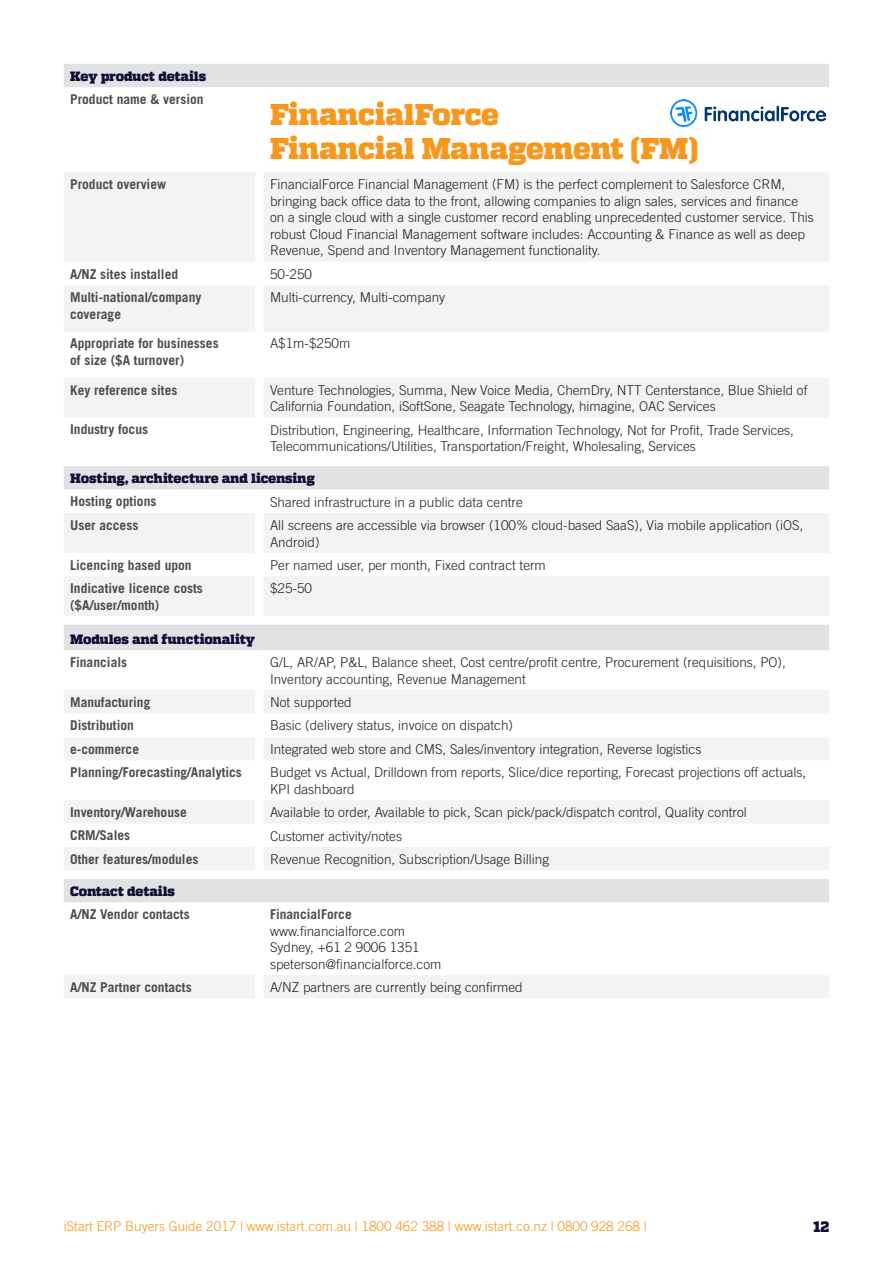
<style>
.page{position:relative;width:893px;height:1263px;background:#fff}
.page>*{position:absolute;margin:0;border:0;box-sizing:border-box;transform-origin:0 0}
.Subhead_1{font:900 30px/34.5px "Quadon";letter-spacing:-.015em;color:#f7981d}
.t1{font:900 15px "Quadon";color:#0f0d34}
.Table_copy{font:300 13.5px/16.5px "Trade Gothic";color:#231f20}
.Table_copy-2{font:700 13.5px/16.5px "Trade Gothic";color:#4b4c4d}
.Table_Header_Quadon{font:900 13.5px "Quadon";letter-spacing:-.015em;color:#0f0d34}
.t2{font:300 13.5px "Trade Gothic";color:#f7981d}
</style>
<div class="page">
<div style="left:64px;top:64px;width:765px;height:23px;background:#e1e2e4"></div>
<div style="left:64px;top:173px;width:765px;height:825px;background:#f2f3f4"></div>
<svg style="left:64px;top:262px;width:765px;height:713px"></svg>
<svg style="left:64px;top:690px;width:765px;height:180px"></svg>
<div style="left:64px;top:800px;width:765px;height:23px;background:#f2f3f4"></div>
<img style="left:671px;top:99px;width:154px;height:27px">
<p class="Table_Header_Quadon" style="left:70px;top:68px;width:138px">Key product details</p>
<p class="Table_copy-2" style="left:70px;top:91px;width:135px">Product name &amp; version</p>
<p class="Subhead_1" style="left:270px;top:98px;width:429px">FinancialForce<br>Financial Management (FM)</p>
<p class="Table_copy-2" style="left:70px;top:176px;width:97px">Product overview</p>
<p class="Table_copy" style="left:270px;top:176px;width:545px">FinancialForce Financial Management (FM) is the perfect complement to Salesforce CRM, bringing back office data to the front, allowing companies to align sales, services and finance on a single cloud with a single customer record enabling unprecedented customer service. This robust Cloud Financial Management software includes: Accounting &amp; Finance as well as deep Revenue, Spend and Inventory Management functionality.</p>
<p class="Table_copy-2" style="left:70px;top:265px;width:110px">A/NZ sites installed</p>
<p class="Table_copy" style="left:270px;top:266px;width:44px">50-250</p>
<p class="Table_copy-2" style="left:70px;top:289px;width:133px">Multi-national/company coverage</p>
<p class="Table_copy" style="left:270px;top:289px;width:177px">Multi-currency, Multi-company</p>
<p class="Table_copy-2" style="left:70px;top:335px;width:150px">Appropriate for businesses of size ($A turnover)</p>
<p class="Table_copy" style="left:270px;top:335px;width:82px">A$1m-$250m</p>
<p class="Table_copy-2" style="left:70px;top:381px;width:109px">Key reference sites</p>
<p class="Table_copy" style="left:270px;top:381px;width:539px">Venture Technologies, Summa, New Voice Media, ChemDry, NTT Centerstance, Blue Shield of<br>California Foundation, iSoftSone, Seagate Technology, himagine, OAC Services</p>
<p class="Table_copy-2" style="left:70px;top:421px;width:79px">Industry focus</p>
<p class="Table_copy" style="left:270px;top:421px;width:525px">Distribution, Engineering, Healthcare, Information Technology, Not for Profit, Trade Services,<br>Telecommunications/Utilities, Transportation/Freight, Wholesaling, Services</p>
<p class="Table_Header_Quadon" style="left:70px;top:470px;width:246px">Hosting, architecture and licensing</p>
<p class="Table_copy-2" style="left:70px;top:493px;width:88px">Hosting options</p>
<p class="Table_copy" style="left:270px;top:493px;width:254px">Shared infrastructure in a public data centre</p>
<p class="Table_copy-2" style="left:70px;top:516px;width:70px">User access</p>
<p class="Table_copy" style="left:270px;top:517px;width:535px">All screens are accessible via browser (100% cloud-based SaaS), Via mobile application (iOS,<br>Android)</p>
<p class="Table_copy-2" style="left:70px;top:556px;width:123px">Licencing based upon</p>
<p class="Table_copy" style="left:270px;top:557px;width:277px">Per named user, per month, Fixed contract term</p>
<p class="Table_copy-2" style="left:70px;top:580px;width:134px">Indicative licence costs ($A/user/month)</p>
<p class="Table_copy" style="left:270px;top:580px;width:44px">$25-50</p>
<p class="Table_Header_Quadon" style="left:70px;top:631px;width:187px">Modules and functionality</p>
<p class="Table_copy-2" style="left:70px;top:654px;width:58px">Financials</p>
<p class="Table_copy" style="left:270px;top:654px;width:517px">G/L, AR/AP, P&amp;L, Balance sheet, Cost centre/profit centre, Procurement (requisitions, PO),<br>Inventory accounting, Revenue Management</p>
<p class="Table_copy-2" style="left:70px;top:694px;width:82px">Manufacturing</p>
<p class="Table_copy" style="left:270px;top:694px;width:83px">Not supported</p>
<p class="Table_copy-2" style="left:70px;top:717px;width:65px">Distribution</p>
<p class="Table_copy" style="left:270px;top:717px;width:244px">Basic (delivery status, invoice on dispatch)</p>
<p class="Table_copy-2" style="left:70px;top:740px;width:70px">e-commerce</p>
<p class="Table_copy" style="left:270px;top:741px;width:433px">Integrated web store and CMS, Sales/inventory integration, Reverse logistics</p>
<p class="Table_copy-2" style="left:70px;top:764px;width:173px">Planning/Forecasting/Analytics</p>
<p class="Table_copy" style="left:270px;top:764px;width:538px">Budget vs Actual, Drilldown from reports, Slice/dice reporting, Forecast projections off actuals,<br>KPI dashboard</p>
<p class="Table_copy-2" style="left:70px;top:804px;width:118px">Inventory/Warehouse</p>
<p class="Table_copy" style="left:270px;top:804px;width:478px">Available to order, Available to pick, Scan pick/pack/dispatch control, Quality control</p>
<p class="Table_copy-2" style="left:70px;top:827px;width:62px">CRM/Sales</p>
<p class="Table_copy" style="left:270px;top:827px;width:133px">Customer activity/notes</p>
<p class="Table_copy-2" style="left:70px;top:850px;width:130px">Other features/modules</p>
<p class="Table_copy" style="left:270px;top:851px;width:281px">Revenue Recognition, Subscription/Usage Billing</p>
<p class="Table_Header_Quadon" style="left:70px;top:883px;width:106px">Contact details</p>
<p class="Table_copy-2" style="left:70px;top:906px;width:121px">A/NZ Vendor contacts</p>
<p class="Table_copy-2" style="left:270px;top:906px;width:83px">FinancialForce</p>
<p class="Table_copy" style="left:270px;top:922px;width:137px">www.financialforce.com</p>
<p class="Table_copy" style="left:270px;top:939px;width:151px">Sydney, +61 2 9006 1351</p>
<p class="Table_copy" style="left:270px;top:955px;width:173px">speterson@financialforce.com</p>
<p class="Table_copy-2" style="left:70px;top:979px;width:123px">A/NZ Partner contacts</p>
<p class="Table_copy" style="left:270px;top:979px;width:254px">A/NZ partners are currently being confirmed</p>
<p class="t2" style="left:64px;top:1218px;width:584px">iStart ERP Buyers Guide 2017 | www.istart.com.au | 1800 462 388 | www.istart.co.nz | 0800 928 268 |</p>
<p class="t1" style="left:813px;top:1218px;width:17px">12</p>
</div>
